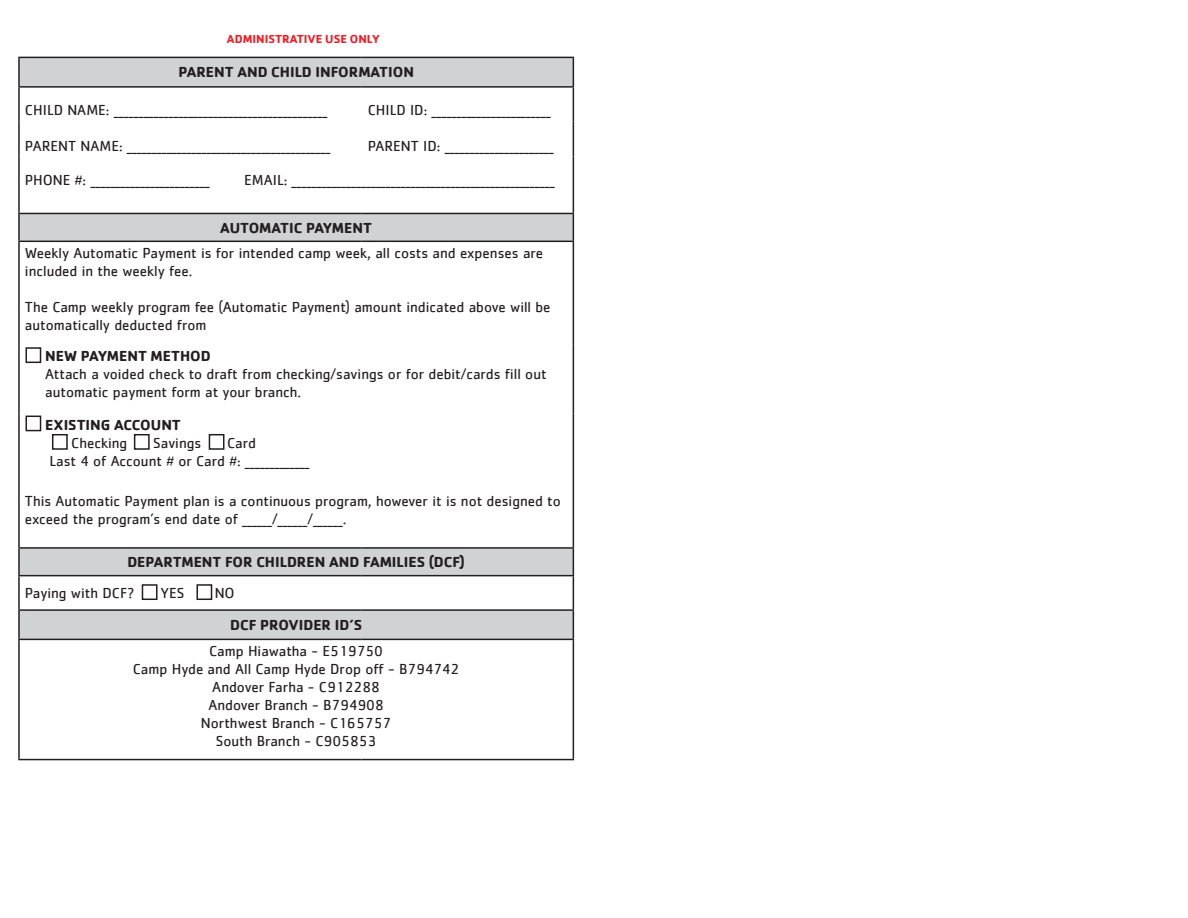
<style>
.page{position:relative;width:1188px;height:918px;background:#fff}
.page>*{position:absolute;margin:0;border:0;box-sizing:border-box;transform-origin:0 0}
.t1{font:15px/18px "Cachet";color:#231f20}
.t2{font:700 15px "Cachet";color:#231f20}
.t3{font:700 12px "Cachet";color:#ee2026}
</style>
<div class="page">
<div style="left:19px;top:57px;width:554px;height:30px;background:#d1d2d4"></div>
<div style="left:19px;top:213px;width:554px;height:28px;background:#d1d2d4"></div>
<div style="left:19px;top:548px;width:554px;height:28px;background:#d1d2d4"></div>
<div style="left:19px;top:610px;width:554px;height:29px;background:#d1d2d4"></div>
<hr style="left:18px;top:58px;width:2px;height:28px;background:#231f20">
<svg style="left:573px;top:58px;width:1px;height:28px"></svg>
<hr style="left:18px;top:88px;width:2px;height:33px;background:#231f20">
<hr style="left:573px;top:88px;width:1px;height:33px;background:#231f20">
<hr style="left:18px;top:121px;width:2px;height:36px;background:#231f20">
<hr style="left:573px;top:121px;width:1px;height:36px;background:#231f20">
<hr style="left:18px;top:157px;width:2px;height:34px;background:#231f20">
<hr style="left:573px;top:157px;width:1px;height:34px;background:#231f20">
<hr style="left:18px;top:191px;width:2px;height:22px;background:#231f20">
<hr style="left:18px;top:214px;width:2px;height:27px;background:#231f20">
<svg style="left:573px;top:191px;width:1px;height:50px"></svg>
<hr style="left:18px;top:242px;width:2px;height:103px;background:#231f20">
<hr style="left:573px;top:242px;width:1px;height:103px;background:#231f20">
<hr style="left:18px;top:345px;width:2px;height:68px;background:#231f20">
<hr style="left:573px;top:345px;width:1px;height:68px;background:#231f20">
<hr style="left:18px;top:413px;width:2px;height:77px;background:#231f20">
<hr style="left:573px;top:413px;width:1px;height:77px;background:#231f20">
<hr style="left:18px;top:490px;width:2px;height:57px;background:#231f20">
<hr style="left:573px;top:490px;width:1px;height:57px;background:#231f20">
<hr style="left:18px;top:549px;width:2px;height:26px;background:#231f20">
<svg style="left:573px;top:549px;width:1px;height:26px"></svg>
<hr style="left:18px;top:576px;width:2px;height:33px;background:#231f20">
<hr style="left:573px;top:576px;width:1px;height:33px;background:#231f20">
<hr style="left:18px;top:611px;width:2px;height:28px;background:#231f20">
<svg style="left:573px;top:611px;width:1px;height:28px"></svg>
<hr style="left:18px;top:640px;width:2px;height:119px;background:#231f20">
<hr style="left:573px;top:640px;width:1px;height:119px;background:#231f20">
<hr style="left:18px;top:759px;width:344px;height:1px;background:#231f20">
<hr style="left:362px;top:759px;width:212px;height:1px;background:#231f20">
<hr style="left:18px;top:57px;width:344px;height:1px;background:#231f20">
<hr style="left:362px;top:57px;width:212px;height:1px;background:#231f20">
<hr style="left:18px;top:86px;width:344px;height:2px;background:#231f20">
<hr style="left:362px;top:86px;width:212px;height:2px;background:#231f20">
<hr style="left:18px;top:213px;width:344px;height:1px;background:#231f20">
<hr style="left:362px;top:213px;width:212px;height:1px;background:#231f20">
<hr style="left:18px;top:241px;width:344px;height:1px;background:#231f20">
<hr style="left:362px;top:241px;width:212px;height:1px;background:#231f20">
<hr style="left:18px;top:547px;width:344px;height:2px;background:#231f20">
<hr style="left:362px;top:547px;width:212px;height:2px;background:#231f20">
<hr style="left:18px;top:575px;width:344px;height:1px;background:#231f20">
<hr style="left:362px;top:575px;width:212px;height:1px;background:#231f20">
<hr style="left:18px;top:609px;width:344px;height:2px;background:#231f20">
<hr style="left:362px;top:609px;width:212px;height:2px;background:#231f20">
<hr style="left:18px;top:639px;width:344px;height:1px;background:#231f20">
<hr style="left:362px;top:639px;width:212px;height:1px;background:#231f20">
<div style="left:26px;top:347px;width:15px;height:16px;border:2px solid #231f20"></div>
<div style="left:26px;top:416px;width:15px;height:15px;border:2px solid #231f20"></div>
<div style="left:52px;top:434px;width:16px;height:16px;border:2px solid #231f20"></div>
<div style="left:134px;top:434px;width:16px;height:16px;border:2px solid #231f20"></div>
<div style="left:209px;top:434px;width:15px;height:16px;border:2px solid #231f20"></div>
<div style="left:142px;top:584px;width:16px;height:16px;border:2px solid #231f20"></div>
<div style="left:196px;top:584px;width:16px;height:16px;border:2px solid #231f20"></div>
<p class="t3" style="left:227px;top:31px;width:154px">ADMINISTRATIVE USE ONLY</p>
<p class="t2" style="left:178px;top:63px;width:237px">PARENT AND CHILD INFORMATION</p>
<p class="t1" style="left:25px;top:101px;width:304px">CHILD NAME: ___________________________________________</p>
<p class="t1" style="left:368px;top:101px;width:185px">CHILD ID: ________________________</p>
<p class="t1" style="left:25px;top:136px;width:307px">PARENT NAME: _________________________________________</p>
<p class="t1" style="left:368px;top:136px;width:188px">PARENT ID: ______________________</p>
<p class="t1" style="left:25px;top:171px;width:186px">PHONE #: ________________________</p>
<p class="t1" style="left:244px;top:171px;width:312px">EMAIL: _____________________________________________________</p>
<p class="t2" style="left:220px;top:218px;width:153px">AUTOMATIC PAYMENT</p>
<p class="t1" style="left:25px;top:243px;width:520px">Weekly Automatic Payment is for intended camp week, all costs and expenses are included in the weekly fee.</p>
<p class="t1" style="left:25px;top:297px;width:527px">The Camp weekly program fee (Automatic Payment) amount indicated above will be automatically deducted from</p>
<p class="t2" style="left:45px;top:347px;width:167px">NEW PAYMENT METHOD</p>
<p class="t1" style="left:45px;top:365px;width:503px">Attach a voided check to draft from checking/savings or for debit/cards fill out automatic payment form at your branch.</p>
<p class="t2" style="left:45px;top:415px;width:137px">EXISTING ACCOUNT</p>
<p class="t1" style="left:71px;top:434px;width:58px">Checking</p>
<p class="t1" style="left:153px;top:434px;width:50px">Savings</p>
<p class="t1" style="left:227px;top:434px;width:30px">Card</p>
<p class="t1" style="left:50px;top:452px;width:261px">Last 4 of Account # or Card #: _____________</p>
<p class="t1" style="left:25px;top:492px;width:537px">This Automatic Payment plan is a continuous program, however it is not designed to exceed the program’s end date of ______/______/______.</p>
<p class="t2" style="left:127px;top:552px;width:339px">DEPARTMENT FOR CHILDREN AND FAMILIES (DCF)</p>
<p class="t1" style="left:25px;top:584px;width:111px">Paying with DCF?</p>
<p class="t1" style="left:161px;top:584px;width:25px">YES</p>
<p class="t1" style="left:215px;top:584px;width:22px">NO</p>
<p class="t2" style="left:230px;top:615px;width:133px">DCF PROVIDER ID’S</p>
<p class="t1" style="left:209px;top:642px;width:175px">Camp Hiawatha - E519750</p>
<p class="t1" style="left:133px;top:660px;width:328px;text-align:center">Camp Hyde and All Camp Hyde Drop off - B794742<br>Andover Farha - C912288</p>
<p class="t1" style="left:208px;top:696px;width:177px">Andover Branch - B794908</p>
<p class="t1" style="left:201px;top:714px;width:192px">Northwest Branch - C165757</p>
<p class="t1" style="left:216px;top:732px;width:162px">South Branch - C905853</p>
</div>
